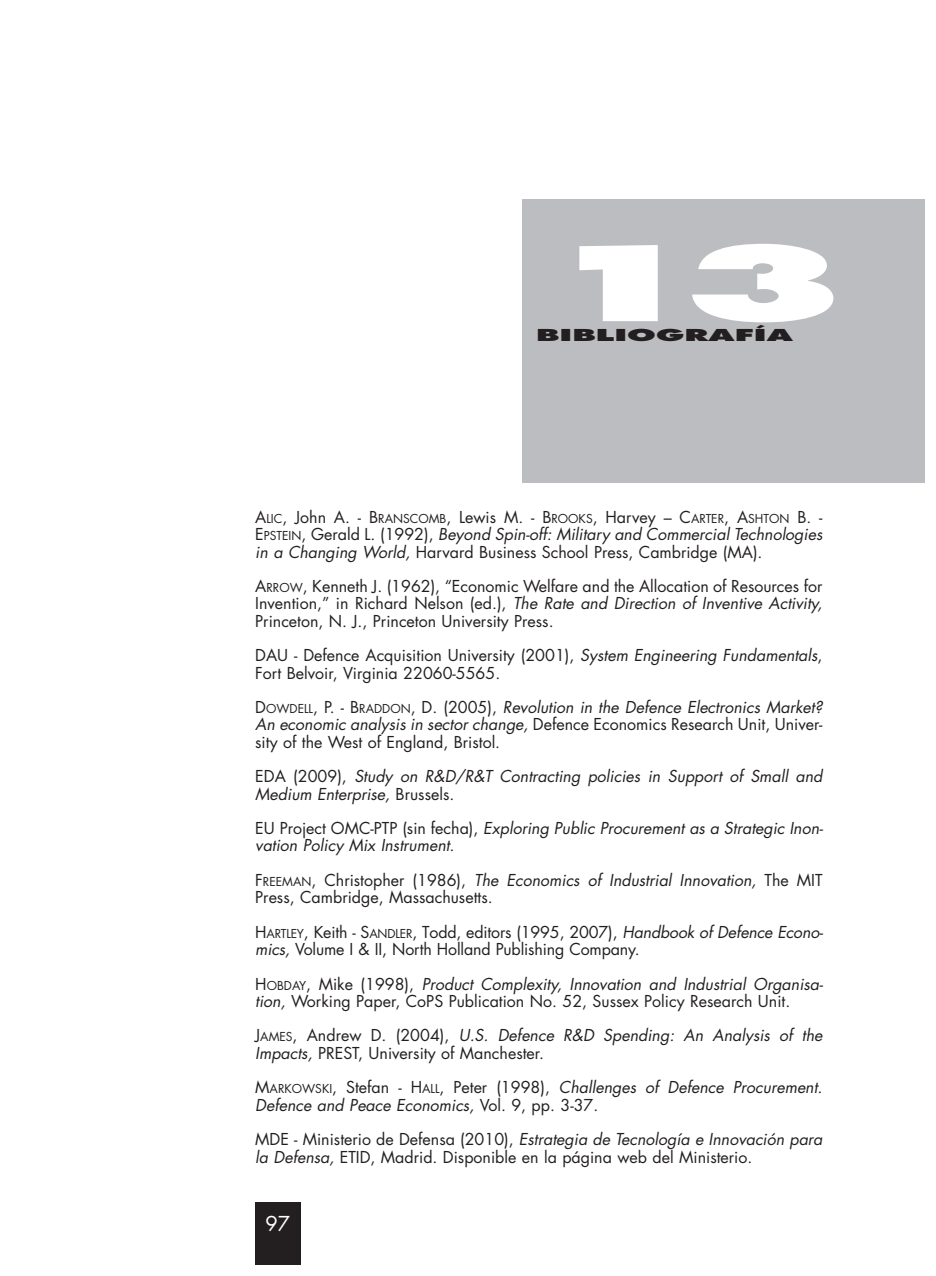
<style>
.page{position:relative;width:936px;height:1276px;background:#fff}
.page>*{position:absolute;margin:0;border:0;box-sizing:border-box;transform-origin:0 0}
.t1{font:800 101px "Futura";color:#fff;scale:2 1}
.t2{font:20px "Futura";color:#fff}
.t3{font:16px/17.4px "Futura";color:#231f20}
.t4{font:italic 16px/17.4px "Futura";color:#231f20}
.t5{font:800 16px "Futura";color:#231f20;scale:1.99 1}
.t6{font:12px "Futura";color:#231f20}
.s1{font-size:16px}
.s2{font-style:normal}
.s3{font-style:normal;font-size:12px}
.s4{font-style:inherit}
.s5{font-size:12px}
.s6{font-style:italic}
</style>
<div class="page">
<div style="left:255px;top:1202px;width:45px;height:62px;background:#231f20"></div>
<div style="left:522px;top:199px;width:402px;height:284px;background:#bcbdc0"></div>
<h1 class="t1" style="left:541px;top:219px;width:154px">13</h1>
<p class="t5" style="left:536px;top:324px;width:130px">BIBLIOGRAFÍA</p>
<p class="t6" style="left:255px;top:511px;width:568px"><span class="s1">A</span>LIC<span class="s1">,</span> <span class="s1">John</span> <span class="s1">A. - B</span>RANSCOMB<span class="s1">,</span> <span class="s1">Lewis</span> <span class="s1">M. - B</span>ROOKS<span class="s1">, H</span><span class="s1">arvey</span> <span class="s1">– C</span>ARTER<span class="s1">, A</span>SHTON <span class="s1">B. -</span></p>
<p class="t4" style="left:255px;top:526px;width:568px"><span class="s2">E</span> <span class="s3">PSTEIN</span><span class="s2">, G</span><span class="s2">erald</span> <span class="s2">L.</span> <span class="s2">(1992),</span> Beyond Spin-off: Military and Commercial Technologies in a Changing World, <span class="s2">Harvard Business School Press, Cambridge (MA).</span></p>
<p class="t3" style="left:255px;top:577px;width:568px;text-align:justify"><span class="s4">A</span><span class="s5">RROW</span><span class="s4">, K</span>enneth <span class="s4">J</span>. (1962), “Economic Welfare and the Allocation of Resources for Invention,” in Richard Nelson (ed.), <span class="s6">The Rate and Direction of Inventive Activity, </span>Princeton, N. J., Princeton University Press.</p>
<p class="t3" style="left:255px;top:647px;width:568px">DAU - Defence Acquisition University (2001), <span class="s6">System Engineering Fundamentals</span>,<br>Fort Belvoir, Virginia 22060-5565.</p>
<p class="t6" style="left:255px;top:701px;width:120px"><span class="s1">D</span>OWDELL<span class="s1">, P. - B</span>RADD</p>
<p class="t3" style="left:255px;top:698px;width:568px;text-align:justify;text-indent:135px"><span class="s5">ON</span><span class="s4">, D.</span> (2005), <span class="s6">Revolution in the Defence Electronics Market?<br>An economic analysis in sector change,</span> Defence Economics Research Unit, Univer&shy;sity of the West of England, Bristol.</p>
<p class="t4" style="left:255px;top:768px;width:568px"><span class="s2">EDA (2009),</span> Study on R&amp;D/R&amp;T Contracting policies in Support of Small and<br>Medium Enterprise, <span class="s2">Brussels.</span></p>
<p class="t4" style="left:255px;top:819px;width:569px"><span class="s2">EU Project OMC-PTP (sin fecha),</span> Exploring Public Procurement as a Strategic Inon&shy;vation Policy Mix Instrument.</p>
<p class="t3" style="left:255px;top:871px;width:568px"><span class="s4">F</span><span class="s5">REEMAN</span><span class="s4">, C</span>hristopher (1986), <span class="s6">The Economics of Industrial Innovation,</span> The MIT<br>Press, Cambridge, Massachusetts.</p>
<p class="t3" style="left:255px;top:923px;width:569px"><span class="s4">H</span><span class="s5">ARTLEY</span><span class="s4">, K</span>eith <span class="s4">- S</span><span class="s5">ANDLER</span><span class="s4">, T</span>odd<span class="s4">,</span> editors (1995, 2007), <span class="s6">Handbook of Defence Econo&shy;mics,</span> Volume I &amp; II, North Holland Publishing Company.</p>
<p class="t3" style="left:255px;top:975px;width:569px"><span class="s4">H</span><span class="s5">OBDAY</span><span class="s4">, M</span>ike (1998), <span class="s6">Product Complexity, Innovation and Industrial Organisa&shy;tion,</span> Working Paper, CoPS Publication No. 52, Sussex Policy Research Unit.</p>
<p class="t4" style="left:255px;top:1027px;width:568px"><span class="s2">J</span><span class="s3">AMES</span><span class="s2">, A</span><span class="s2">ndrew D. (2004),</span> U.S. Defence R&amp;D Spending: An Analysis of the<br>Impacts, <span class="s2">PREST, University of Manchester.</span></p>
<p class="t4" style="left:255px;top:1079px;width:568px"><span class="s2">M</span><span class="s3">ARKOWSKI</span><span class="s2">, S</span><span class="s2">tefan</span> <span class="s2">- H</span><span class="s3">ALL</span><span class="s2">, P</span><span class="s2">eter (1998),</span> Challenges of Defence Procurement.<br>Defence and Peace Economics, <span class="s2">Vol. 9, pp. 3-37.</span></p>
<p class="t3" style="left:255px;top:1130px;width:568px;line-height:18px">MDE - Ministerio de Defensa (2010), <span class="s6">Estrategia de Tecnología e Innovación para la Defensa,</span> ETID, Madrid. Disponible en la página web del Ministerio.</p>
<p class="t2" style="left:265px;top:1211px;width:26px">97</p>
</div>
